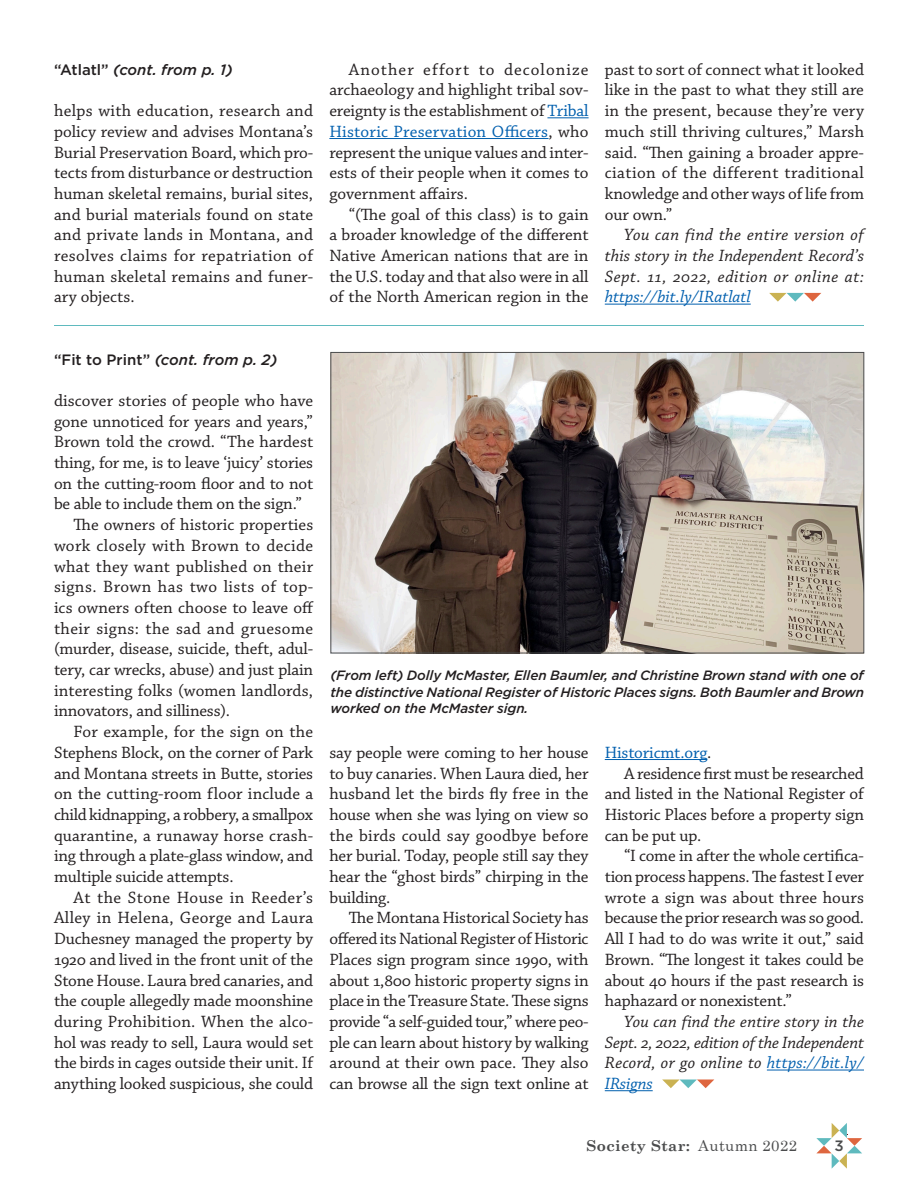
<style>
.page{position:relative;width:918px;height:1188px;background:#fff}
.page>*{position:absolute;margin:0;border:0;box-sizing:border-box;transform-origin:0 0}
.Body{font:17.25px/20.7px "Chaparral Pro";letter-spacing:-.01em;color:#231f20;text-align:justify}
.Body-2{font:italic 17.25px/20.7px "Chaparral Pro";letter-spacing:.01em;color:#231f20;text-align:justify}
.Body-3{font:17.25px "Chaparral Pro";letter-spacing:-.01em;color:#015fae}
.Jump_Text{font:italic 500 15px "Gotham";color:#231f20}
.t1{font:700 15px "Century Schoolbook";letter-spacing:.025em;color:#4b4c4d}
.t2{font:500 15px "Gotham";color:#4b4c4d}
.t3{font:italic 500 13.5px/16.2px "Gotham";letter-spacing:-.01em;color:#231f20;text-align:justify}
.s1{font-style:normal}
.s2{color:#015fae}
.s3{color:#231f20}
.s4{font-weight:400}
</style>
<div class="page">
<svg style="left:816px;top:1123px;width:46px;height:46px"></svg>
<hr style="left:605px;top:759px;width:102px;height:1px;background:#015fae">
<hr style="left:767px;top:1070px;width:97px;height:1px;background:#015fae">
<hr style="left:605px;top:1090px;width:48px;height:1px;background:#015fae">
<svg style="left:662px;top:1080px;width:52px;height:8px"></svg>
<hr style="left:54px;top:325px;width:810px;height:1px;background:#5fbabe">
<hr style="left:547px;top:117px;width:42px;height:1px;background:#015fae">
<hr style="left:329px;top:138px;width:220px;height:1px;background:#015fae">
<hr style="left:605px;top:304px;width:146px;height:1px;background:#015fae">
<svg style="left:769px;top:293px;width:52px;height:9px"></svg>
<img style="left:332px;top:354px;width:530px;height:297px">
<div style="left:330px;top:352px;width:534px;height:301px;border:1px solid #4b4c4d"></div>
<p class="Jump_Text" style="left:54px;top:60px;width:180px"><span class="s1">“Atlatl”</span> (cont. from p. 1)</p>
<p class="Body" style="left:54px;top:101px;width:261px">helps with education, research and policy review and advises Montana’s Burial Preservation Board, which pro&shy;tects from disturbance or destruction human skeletal remains, burial sites, and burial materials found on state and private lands in Montana, and resolves claims for repatriation of human skeletal remains and funer&shy;ary objects.</p>
<p class="Body" style="left:329px;top:60px;width:261px;text-indent:20px">Another effort to decolonize archaeology and highlight tribal sov&shy;ereignty is the establishment of <span class="s2">Tribal Historic Preservation Officers</span>, who represent the unique values and inter&shy;ests of their people when it comes to government affairs.</p>
<p class="Body" style="left:329px;top:204px;width:261px;text-indent:20px">“(The goal of this class) is to gain a broader knowledge of the different Native American nations that are in the U.S. today and that also were in all of the North American region in the</p>
<p class="Body" style="left:605px;top:60px;width:261px">past to sort of connect what it looked like in the past to what they still are in the present, because they’re very much still thriving cultures,” Marsh said. “Then gaining a broader appre&shy;ciation of the different traditional knowledge and other ways of life from our own.”</p>
<p class="Body-2" style="left:605px;top:225px;width:261px;text-indent:20px">You can find the entire version of this story in the Independent Record’s Sept. 11, 2022, edition or online at: <span class="s2">https://bit.ly/IRatlatl</span></p>
<p class="Jump_Text" style="left:54px;top:349px;width:225px"><span class="s1">“Fit to Print”</span> (cont. from p. 2)</p>
<p class="Body" style="left:54px;top:391px;width:261px">discover stories of people who have gone unnoticed for years and years,” Brown told the crowd. “The hardest thing, for me, is to leave ‘juicy’ stories on the cutting-room floor and to not be able to include them on the sign.”</p>
<p class="Body" style="left:54px;top:515px;width:261px;text-indent:20px">The owners of historic properties work closely with Brown to decide what they want published on their signs. Brown has two lists of top&shy;ics owners often choose to leave off their signs: the sad and gruesome (murder, disease, suicide, theft, adul&shy;tery, car wrecks, abuse) and just plain interesting folks (women landlords, innovators, and silliness).</p>
<p class="Body" style="left:54px;top:722px;width:261px;text-indent:20px">For example, for the sign on the Stephens Block, on the corner of Park and Montana streets in Butte, stories on the cutting-room floor include a child kidnapping, a robbery, a smallpox quarantine, a runaway horse crash&shy;ing through a plate-glass window, and multiple suicide attempts.</p>
<p class="Body" style="left:54px;top:888px;width:261px;text-indent:20px">At the Stone House in Reeder’s Alley in Helena, George and Laura Duchesney managed the property by 1920 and lived in the front unit of the Stone House. Laura bred canaries, and the couple allegedly made moonshine during Prohibition. When the alco&shy;hol was ready to sell, Laura would set the birds in cages outside their unit. If anything looked suspicious, she could</p>
<p class="t3" style="left:330px;top:667px;width:535px">(From left) Dolly McMaster, Ellen Baumler, and Christine Brown stand with one of the distinctive National Register of Historic Places signs. Both Baumler and Brown worked on the McMaster sign.</p>
<p class="Body" style="left:329px;top:743px;width:261px">say people were coming to her house to buy canaries. When Laura died, her husband let the birds fly free in the house when she was lying on view so the birds could say goodbye before her burial. Today, people still say they hear the “ghost birds” chirping in the building.</p>
<p class="Body" style="left:329px;top:908px;width:261px;text-indent:20px">The Montana Historical Society has offered its National Register of Historic Places sign program since 1990, with about 1,800 historic property signs in place in the Treasure State. These signs provide “a self-guided tour,” where peo&shy;ple can learn about history by walking around at their own pace. They also can browse all the sign text online at</p>
<p class="Body-3" style="left:605px;top:743px;width:108px">Historicmt.org<span class="s3">.</span></p>
<p class="Body" style="left:605px;top:763px;width:261px;text-indent:20px">A residence first must be researched and listed in the National Register of Historic Places before a property sign can be put up.</p>
<p class="Body" style="left:605px;top:846px;width:261px;text-indent:20px">“I come in after the whole certifica&shy;tion process happens. The fastest I ever wrote a sign was about three hours because the prior research was so good.<br>All I had to do was write it out,” said Brown. “The longest it takes could be about 40 hours if the past research is haphazard or nonexistent.”</p>
<p class="Body-2" style="left:605px;top:1012px;width:261px;text-indent:20px">You can find the entire story in the Sept. 2, 2022, edition of the Independent Record, or go online to <span class="s2">https://bit.ly/ IRsigns</span></p>
<p class="t1" style="left:587px;top:1137px;width:212px">Society Star: <span class="s4">Autumn 2022</span></p>
<p class="t2" style="left:834px;top:1136px;width:11px">3</p>
</div>
